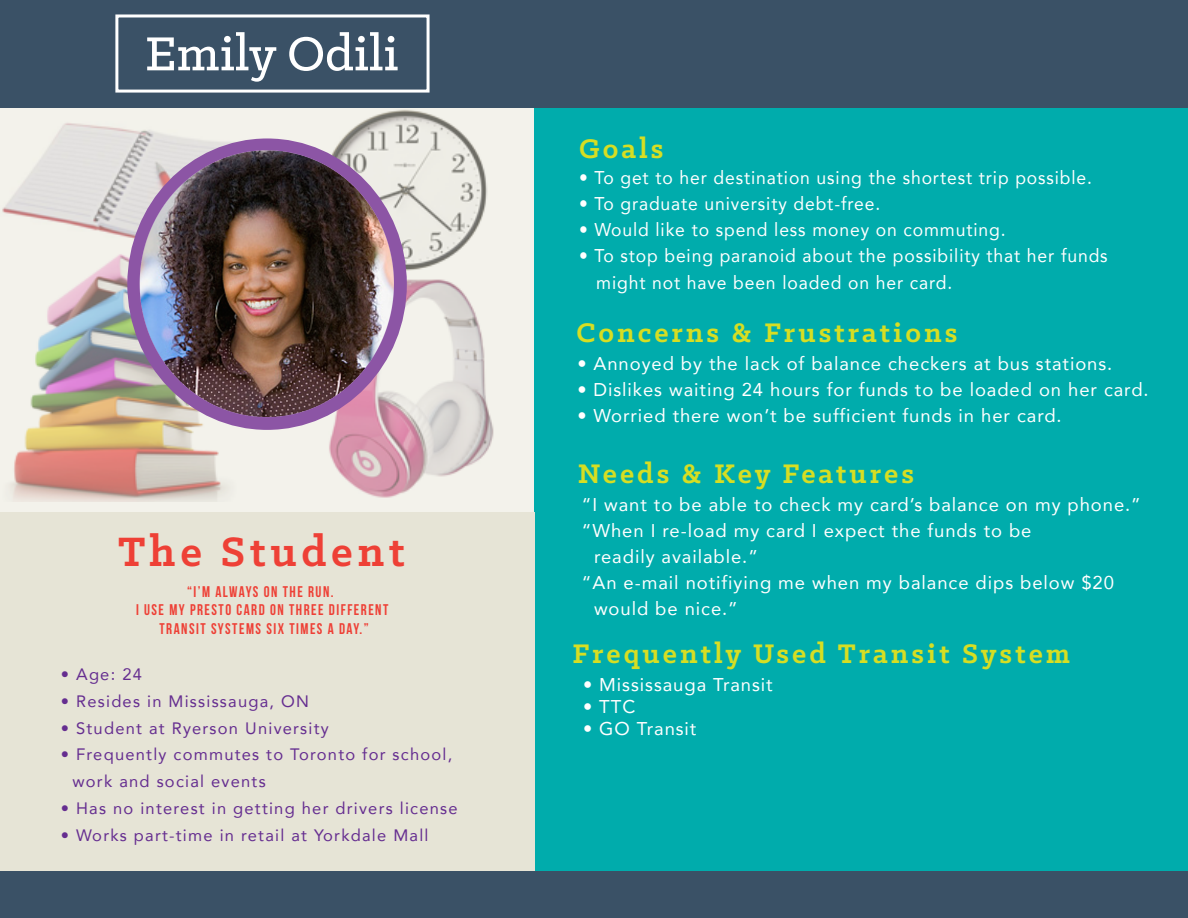
<style>
.page{position:relative;width:1188px;height:918px;background:#fff}
.page>*{position:absolute;margin:0;border:0;box-sizing:border-box;transform-origin:0 0}
.t1{font:500 54px "Klinic Slab";color:#fff}
.t2{font:700 46.35px "Klinic Slab";letter-spacing:.1em;color:#ee4036}
.t3{font:700 30.45px "Klinic Slab";letter-spacing:.1em;color:#d6de23}
.t4{font:18.45px "Avenir";letter-spacing:.05em;color:#fff}
.t5{font:18.45px/26.1px "Avenir";letter-spacing:.05em;color:#fff;scale:.95 1}
.t6{font:16.5px/27px "Avenir";letter-spacing:.075em;color:#652d90}
.t7{font:15.45px/18.6px "Bebas Neue";letter-spacing:.1em;color:#ee4036;text-align:center;scale:.96 1}
</style>
<div class="page">
<svg style="left:0;top:107px;width:534px;height:405px;background:#e1d8d1"></svg>
<div style="left:534px;top:0;width:654px;height:918px;background:#00acac"></div>
<div style="left:0;top:512px;width:534px;height:406px;background:#e6e4d6"></div>
<div style="left:0;top:0;width:1188px;height:107px;background:#3a5166"></div>
<div style="left:0;top:871px;width:1188px;height:47px;background:#3a5166"></div>
<div style="left:127px;top:138px;width:280px;height:292px;background:#8c55a5;border-radius:50%"></div>
<div style="left:115px;top:14px;width:315px;height:79px;border:3px solid #fff"></div>
<img style="left:135px;top:146px;width:263px;height:276px">
<p class="t1" style="left:145px;top:19px;width:255px">Emily Odili</p>
<p class="t2" style="left:118px;top:521px;width:288px">The Student</p>
<p class="t7" style="left:136px;top:582px;width:264px">“I’M ALWAYS ON THE RUN.<br>I USE MY PRESTO CARD ON THREE DIFFERENT<br>TRANSIT SYSTEMS SIX TIMES A DAY.”</p>
<p class="t6" style="left:61px;top:660px;width:83px">• Age: 24</p>
<p class="t6" style="left:61px;top:687px;width:250px">• Resides in Mississauga, ON</p>
<p class="t6" style="left:61px;top:714px;width:269px">• Student at Ryerson University</p>
<p class="t6" style="left:72px;top:741px;width:381px;text-indent:-12px">• Frequently commutes to Toronto for school, work and social events</p>
<p class="t6" style="left:61px;top:795px;width:398px">• Has no interest in getting her drivers license</p>
<p class="t6" style="left:61px;top:822px;width:369px">• Works part-time in retail at Yorkdale Mall</p>
<p class="t3" style="left:579px;top:129px;width:86px">Goals</p>
<p class="t5" style="left:579px;top:164px;width:542px">• To get to her destination using the shortest trip possible.</p>
<p class="t5" style="left:579px;top:190px;width:319px">• To graduate university debt-free.</p>
<p class="t5" style="left:579px;top:216px;width:450px">• Would like to spend less money on commuting.</p>
<p class="t5" style="left:596px;top:242px;width:540px;text-indent:-17px">• To stop being paranoid about the possibility that her funds might not have been loaded on her card.</p>
<p class="t3" style="left:576px;top:312px;width:383px">Concerns &amp; Frustrations</p>
<p class="t4" style="left:577px;top:349px;width:537px">• Annoyed by the lack of balance checkers at bus stations.</p>
<p class="t4" style="left:577px;top:375px;width:573px">• Dislikes waiting 24 hours for funds to be loaded on her card.</p>
<p class="t4" style="left:577px;top:401px;width:486px">• Worried there won’t be sufficient funds in her card.</p>
<p class="t3" style="left:578px;top:453px;width:338px">Needs &amp; Key Features</p>
<p class="t4" style="left:582px;top:489px;width:560px">“I want to be able to check my card’s balance on my phone.”</p>
<p class="t4" style="left:582px;top:516px;width:451px">“When I re-load my card I expect the funds to be</p>
<p class="t4" style="left:594px;top:542px;width:165px">readily available.”</p>
<p class="t4" style="left:582px;top:568px;width:534px">“An e-mail notifiying me when my balance dips below $20</p>
<p class="t4" style="left:594px;top:594px;width:145px">would be nice.”</p>
<p class="t3" style="left:572px;top:633px;width:499px">Frequently Used Transit System</p>
<p class="t4" style="left:583px;top:669px;width:191px">• Mississauga Transit</p>
<p class="t4" style="left:583px;top:691px;width:54px">• TTC</p>
<p class="t4" style="left:583px;top:714px;width:115px">• GO Transit</p>
</div>
